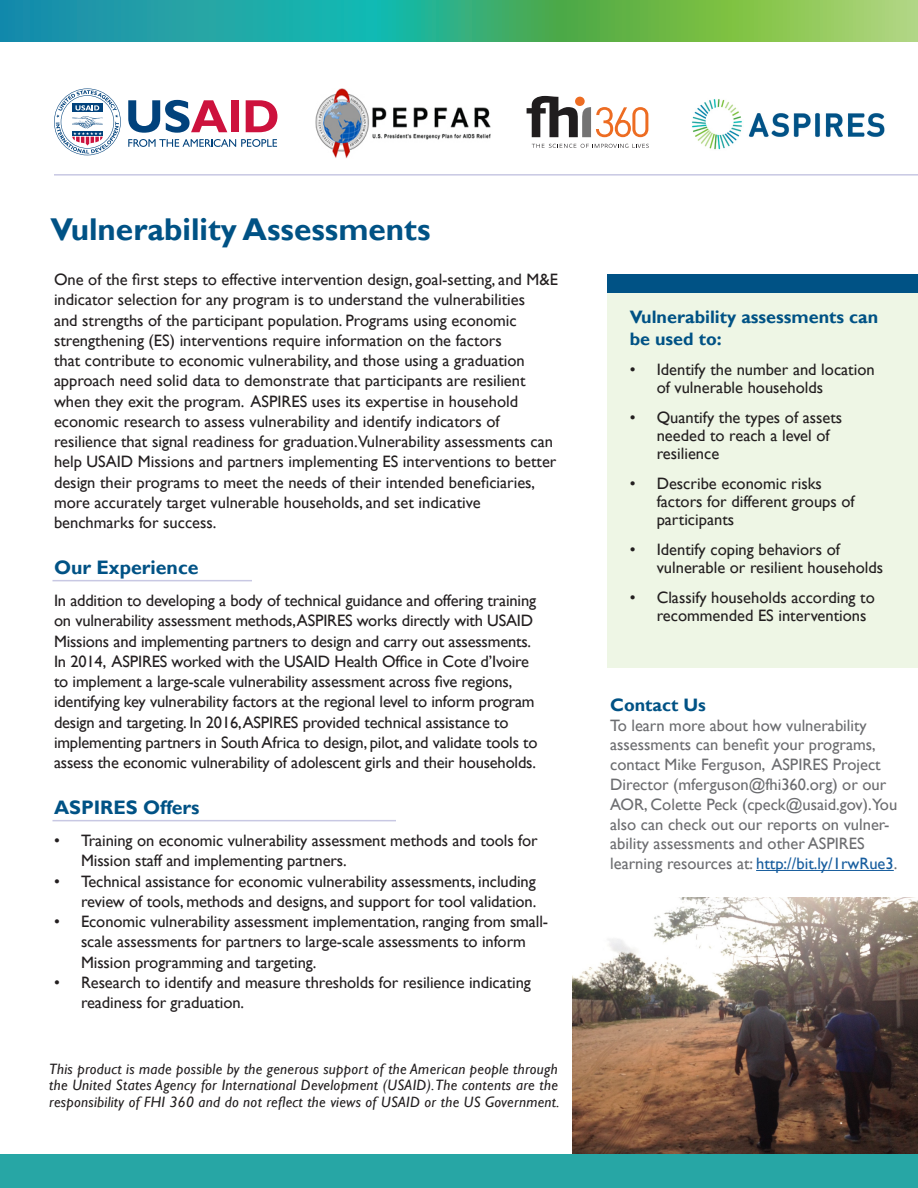
<style>
.page{position:relative;width:918px;height:1188px;background:#fff}
.page>*{position:absolute;margin:0;border:0;box-sizing:border-box;transform-origin:0 0}
.t1{font:700 31.5px "Gill Sans";color:#005285}
.Head_1{font:700 19.5px "Gill Sans";color:#005285}
.Box_title{font:700 18px/21.6px "Gill Sans";color:#005285}
.Body_text{font:16.5px/20.2px "Gill Sans";letter-spacing:-.005em;color:#231f20}
.t2{font:16.5px/19.8px "Gill Sans";color:#6c6d70}
.Box_text{font:italic 15px/16.5px "Gill Sans";letter-spacing:.02em;color:#231f20;text-align:justify}
.s1{color:#175d9e}
</style>
<div class="page">
<hr style="left:52px;top:580px;width:200px;height:1px;background:#c8c8e3">
<hr style="left:52px;top:820px;width:344px;height:1px;background:#c8c8e3">
<div style="left:607px;top:293px;width:311px;height:375px;background:#eef6e5"></div>
<div style="left:607px;top:274px;width:311px;height:19px;background:#005285"></div>
<hr style="left:54px;top:174px;width:864px;height:2px;background:#c8c8e3">
<svg style="left:128px;top:139px;width:149px;height:8px"></svg>
<svg style="left:128px;top:100px;width:99px;height:33px"></svg>
<div style="left:231px;top:100px;width:8px;height:32px;background:#cd123d"></div>
<svg style="left:246px;top:100px;width:31px;height:32px"></svg>
<svg style="left:54px;top:88px;width:67px;height:67px"></svg>
<svg style="left:527px;top:96px;width:121px;height:41px"></svg>
<svg style="left:532px;top:144px;width:117px;height:4px"></svg>
<img style="left:692px;top:99px;width:193px;height:51px">
<img style="left:315px;top:89px;width:176px;height:70px">
<svg style="left:0;top:0;width:918px;height:41px;background:#46b07f"></svg>
<img style="left:572px;top:897px;width:346px;height:257px">
<hr style="left:756px;top:870px;width:138px;height:1px;background:#175d9e">
<div style="left:0;top:1154px;width:918px;height:34px;background:#27a6a5"></div>
<p class="t1" style="left:50px;top:211px;width:382px">Vulnerability Assessments</p>
<p class="Body_text" style="left:54px;top:270px;width:506px">One of the first steps to effective intervention design, goal-setting, and M&amp;E indicator selection for any program is to understand the vulnerabilities<br>and strengths of the participant population. Programs using economic strengthening (ES) interventions require information on the factors<br>that contribute to economic vulnerability, and those using a graduation approach need solid data to demonstrate that participants are resilient when they exit the program. ASPIRES uses its expertise in household economic research to assess vulnerability and identify indicators of resilience that signal readiness for graduation.Vulnerability assessments can help USAID Missions and partners implementing ES interventions to better design their programs to meet the needs of their intended beneficiaries, more accurately target vulnerable households, and set indicative benchmarks for success.</p>
<p class="Head_1" style="left:54px;top:556px;width:146px">Our Experience</p>
<p class="Body_text" style="left:54px;top:591px;width:485px">In addition to developing a body of technical guidance and offering training on vulnerability assessment methods,ASPIRES works directly with USAID Missions and implementing partners to design and carry out assessments.<br>In 2014, ASPIRES worked with the USAID Health Office in Cote d’Ivoire to implement a large-scale vulnerability assessment across five regions, identifying key vulnerability factors at the regional level to inform program design and targeting. In 2016,ASPIRES provided technical assistance to implementing partners in South Africa to design, pilot, and validate tools to assess the economic vulnerability of adolescent girls and their households.</p>
<p class="Head_1" style="left:54px;top:796px;width:147px">ASPIRES Offers</p>
<p class="Body_text" style="left:81px;top:831px;width:458px;text-indent:-27px">• Training on economic vulnerability assessment methods and tools for<br>Mission staff and implementing partners.</p>
<p class="Body_text" style="left:54px;top:871px;width:484px;text-align:right">• Technical assistance for economic vulnerability assessments, including review of tools, methods and designs, and support for tool validation.</p>
<p class="Body_text" style="left:81px;top:912px;width:469px;text-indent:-27px">• Economic vulnerability assessment implementation, ranging from small&shy;scale assessments for partners to large-scale assessments to inform<br>Mission programming and targeting.</p>
<p class="Body_text" style="left:81px;top:973px;width:451px;text-indent:-27px">• Research to identify and measure thresholds for resilience indicating readiness for graduation.</p>
<p class="Box_text" style="left:49px;top:1061px;width:512px">This product is made possible by the generous support of the American people through the United States Agency for International Development (USAID). The contents are the responsibility of FHI 360 and do not reflect the views of USAID or the US Government.</p>
<p class="Box_title" style="left:630px;top:307px;width:250px">Vulnerability assessments can be used to:</p>
<p class="Body_text" style="left:657px;top:360px;width:220px;line-height:18px;text-indent:-27px">• Identify the number and location of vulnerable households</p>
<p class="Body_text" style="left:657px;top:408px;width:187px;line-height:18px;text-indent:-27px">• Quantify the types of assets needed to reach a level of resilience</p>
<p class="Body_text" style="left:657px;top:474px;width:200px;line-height:18px;text-indent:-27px">• Describe economic risks factors for different groups of participants</p>
<p class="Body_text" style="left:657px;top:540px;width:228px;line-height:18px;text-indent:-27px">• Identify coping behaviors of vulnerable or resilient households</p>
<p class="Body_text" style="left:657px;top:588px;width:220px;line-height:18px;text-indent:-27px">• Classify households according to recommended ES interventions</p>
<p class="Box_title" style="left:610px;top:694px;width:97px">Contact Us</p>
<p class="t2" style="left:610px;top:715px;width:289px">To learn more about how vulnerability assessments can benefit your programs, contact Mike Ferguson, ASPIRES Project Director (mferguson@fhi360.org) or our AOR, Colette Peck (cpeck@usaid.gov).You also can check out our reports on vulner&shy;ability assessments and other ASPIRES learning resources at: <span class="s1">http://bit.ly/1rwRue3</span>.</p>
</div>
